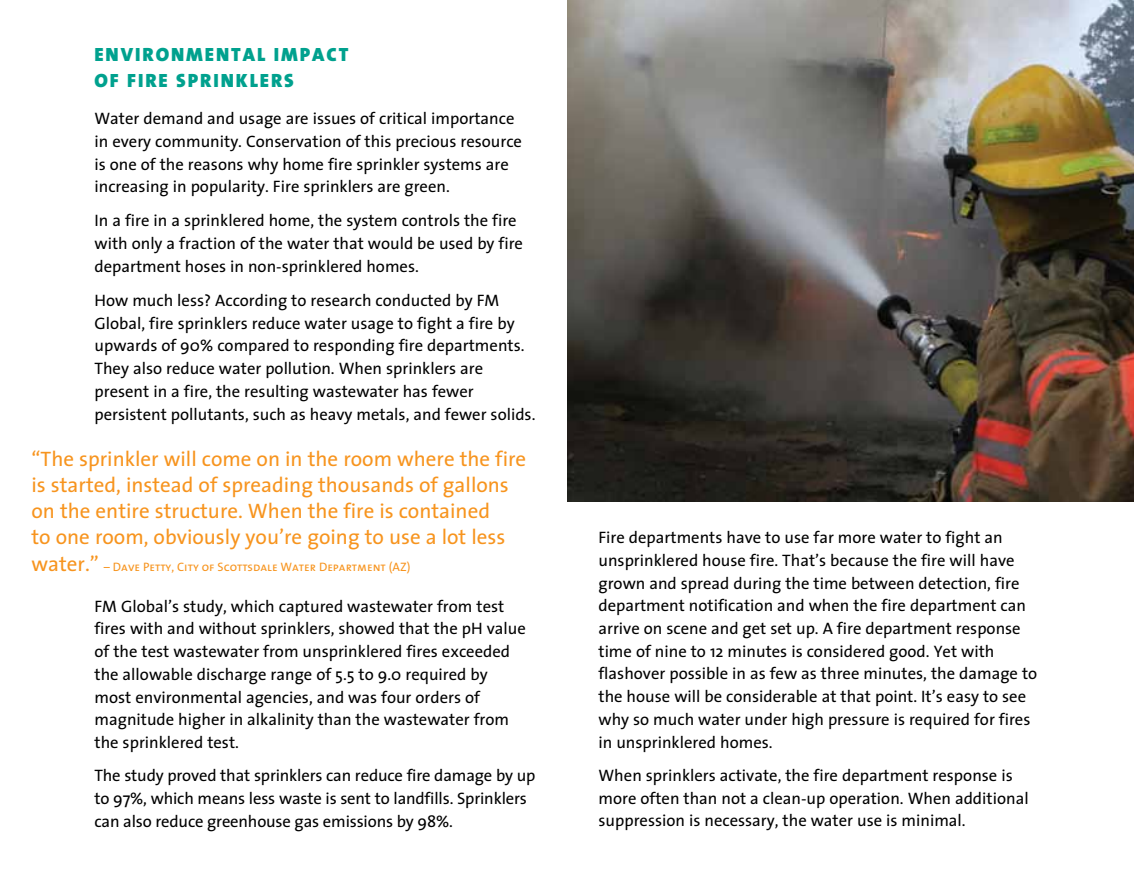
<style>
.page{position:relative;width:1134px;height:882px;background:#fff}
.page>*{position:absolute;margin:0;border:0;box-sizing:border-box;transform-origin:0 0}
.t1{font:21px/26.2px "The Sans";color:#f7941e}
.t2{font:900 19.25px "The Sans";letter-spacing:.1em;color:#00a18e}
.t3{font:16.62px/22.8px "The Sans";color:#000}
.t4{font:12.25px "The Sans Caps";color:#f7941e}
.s1{font-family:"The Sans";font-size:21px}
</style>
<div class="page">
<img style="left:567px;top:0;width:567px;height:501px">
<p class="t2" style="left:94px;top:38px;width:26px">ENVIRONMENTAL</p>
<p class="t2" style="left:274px;top:38px;width:22px">IMPACT</p>
<p class="t2" style="left:95px;top:64px;width:54px">OF FIRE</p>
<p class="t2" style="left:176px;top:64px;width:25px">SPRINKLERS</p>
<p class="t3" style="left:94px;top:107px;width:429px">Water demand and usage are issues of critical importance in every community. Conservation of this precious resource is one of the reasons why home fire sprinkler systems are increasing in popularity. Fire sprinklers are green.</p>
<p class="t3" style="left:94px;top:209px;width:430px">In a fire in a sprinklered home, the system controls the fire with only a fraction of the water that would be used by fire department hoses in non-sprinklered homes.</p>
<p class="t3" style="left:94px;top:288px;width:442px">How much less? According to research conducted by FM Global, fire sprinklers reduce water usage to fight a fire by upwards of 90% compared to responding fire departments.<br>They also reduce water pollution. When sprinklers are present in a fire, the resulting wastewater has fewer persistent pollutants, such as heavy metals, and fewer solids.</p>
<p class="t1" style="left:32px;top:445px;width:496px">“The sprinkler will come on in the room where the fire is started, instead of spreading thousands of gallons on the entire structure. When the fire is contained<br>to one room, obviously you’re going to use a lot less</p>
<p class="t4" style="left:32px;top:556px;width:380px"><span class="s1">water.”</span> – Dave Petty, City of Scottsdale Water Department (AZ)</p>
<p class="t3" style="left:94px;top:594px;width:433px">FM Global’s study, which captured wastewater from test fires with and without sprinklers, showed that the pH value of the test wastewater from unsprinklered fires exceeded the allowable discharge range of 5.5 to 9.0 required by most environmental agencies, and was four orders of magnitude higher in alkalinity than the wastewater from the sprinklered test.</p>
<p class="t3" style="left:94px;top:764px;width:442px">The study proved that sprinklers can reduce fire damage by up to 97%, which means less waste is sent to landfills. Sprinklers can also reduce greenhouse gas emissions by 98%.</p>
<p class="t3" style="left:599px;top:526px;width:440px">Fire departments have to use far more water to fight an unsprinklered house fire. That’s because the fire will have grown and spread during the time between detection, fire department notification and when the fire department can arrive on scene and get set up. A fire department response time of nine to 12 minutes is considered good. Yet with flashover possible in as few as three minutes, the damage to the house will be considerable at that point. It’s easy to see why so much water under high pressure is required for fires in unsprinklered homes.</p>
<p class="t3" style="left:599px;top:763px;width:432px">When sprinklers activate, the fire department response is more often than not a clean-up operation. When additional suppression is necessary, the water use is minimal.</p>
</div>
